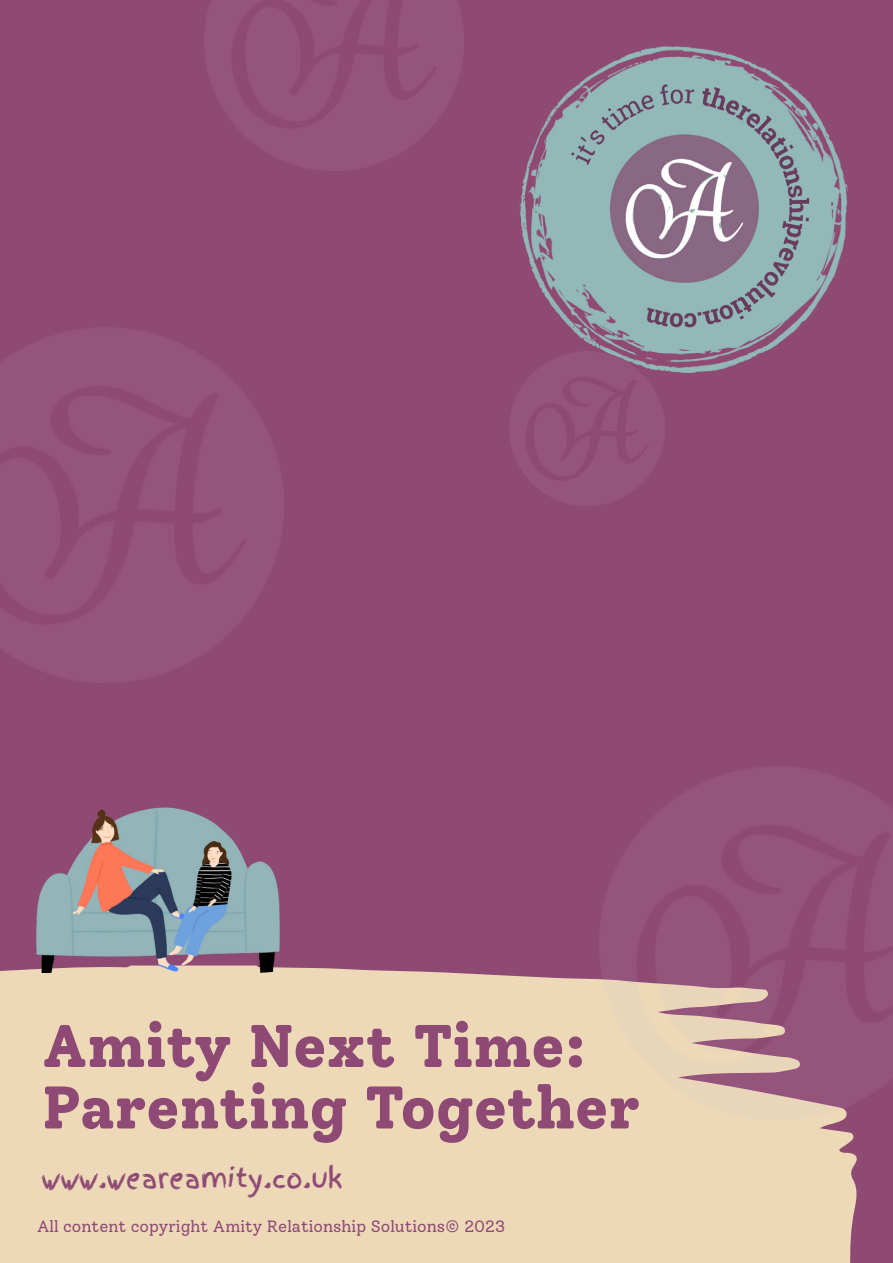
<style>
.page{position:relative;width:893px;height:1263px;background:#8f4a74}
.page>*{position:absolute;margin:0;border:0;box-sizing:border-box;transform-origin:0 0}
.t1{font:800 60px/61.5px "Solway";color:#8e4975}
.t2{font:25.35px "Finger Paint";color:#8f4a74}
.t3{font:16.35px "Solway";color:#8f4a74}
</style>
<div class="page">
<div style="left:0;top:967px;width:857px;height:296px;background:#edd9b8"></div>
<img style="left:0;top:807px;width:304px;height:178px">
<img style="left:599px;top:967px;width:258px;height:154px">
<img style="left:519px;top:46px;width:329px;height:327px">
<p class="t1" style="left:42px;top:1015px;width:600px">Amity Next Time:<br>Parenting Together</p>
<p class="t2" style="left:42px;top:1160px;width:303px">www.weareamity.co.uk</p>
<p class="t3" style="left:37px;top:1216px;width:470px">All content copyright Amity Relationship Solutions© 2023</p>
</div>
